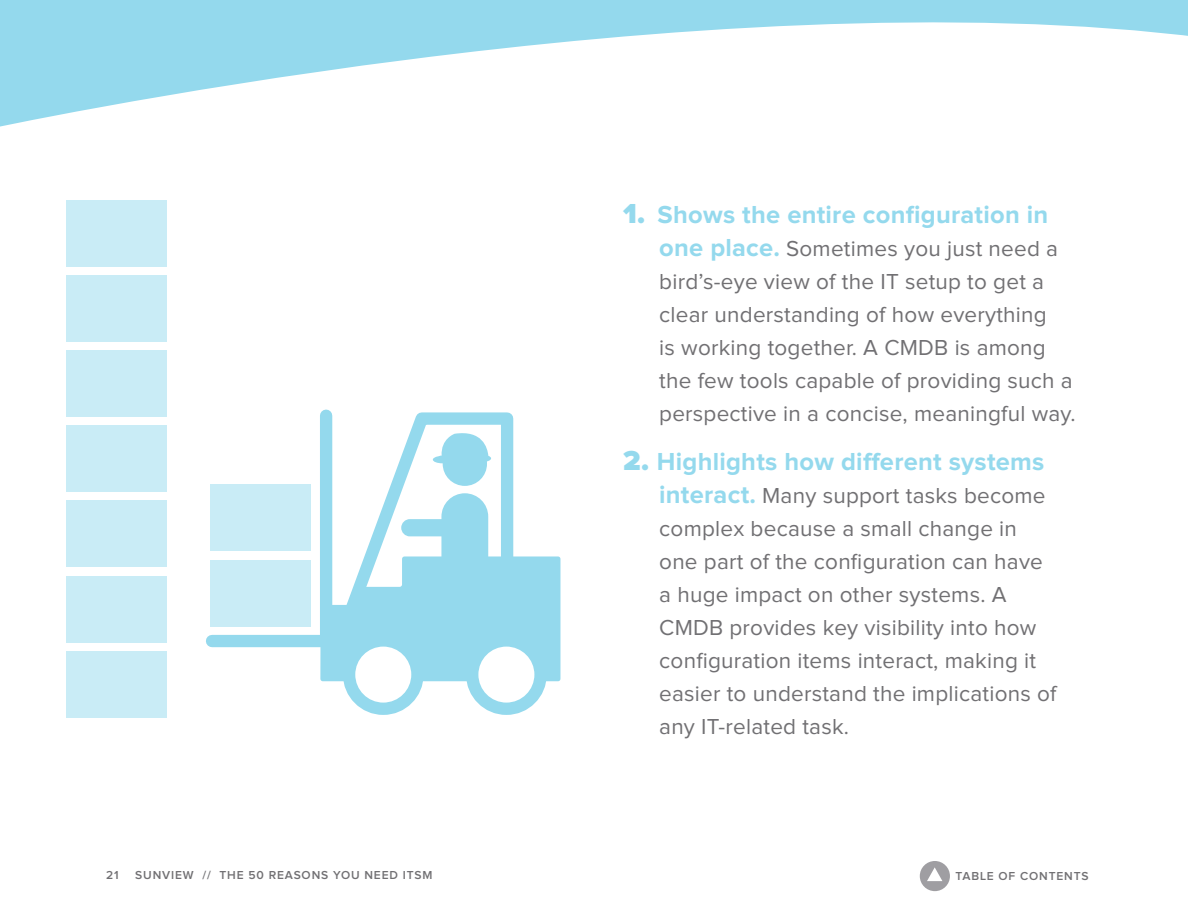
<style>
.page{position:relative;width:1188px;height:918px;background:#fff}
.page>*{position:absolute;margin:0;border:0;box-sizing:border-box;transform-origin:0 0}
.t1{font:700 25.5px "Proxima Nova";letter-spacing:.01em;color:#94d9ed}
.t2{font:22.5px/33px "Proxima Nova";letter-spacing:.01em;color:#717073}
.t3{font:600 12px "Proxima Nova";letter-spacing:.07em;color:#717073}
.s1{font-weight:900;font-size:28.5px}
.s2{font-weight:700;font-size:25.5px;color:#94d9ed}
</style>
<div class="page">
<div style="left:920px;top:861px;width:30px;height:30px;background:#9f9ea2;border-radius:50%"></div>
<svg style="left:927px;top:867px;width:15px;height:14px"></svg>
<svg style="left:0;top:0;width:1188px;height:127px"></svg>
<div style="left:320px;top:556px;width:240px;height:125px;background:#94d9ed"></div>
<svg style="left:206px;top:409px;width:313px;height:244px"></svg>
<svg style="left:349px;top:640px;width:68px;height:69px"></svg>
<div style="left:343px;top:634px;width:81px;height:81px;border:12px solid #94d9ed;border-radius:50%"></div>
<svg style="left:472px;top:640px;width:69px;height:69px"></svg>
<div style="left:466px;top:634px;width:81px;height:81px;border:12px solid #94d9ed;border-radius:50%"></div>
<div style="left:441px;top:493px;width:47px;height:91px;background:#94d9ed;border-radius:23px"></div>
<div style="left:443px;top:442px;width:44px;height:44px;background:#94d9ed;border-radius:50%"></div>
<svg style="left:433px;top:430px;width:58px;height:33px"></svg>
<div style="left:401px;top:519px;width:56px;height:17px;background:#94d9ed;border-radius:9px"></div>
<div style="left:211px;top:560px;width:100px;height:66px;background:#c9ecf6"></div>
<div style="left:211px;top:485px;width:100px;height:66px;background:#c9ecf6"></div>
<div style="left:66px;top:651px;width:100px;height:66px;background:#c9ecf6"></div>
<div style="left:66px;top:576px;width:100px;height:66px;background:#c9ecf6"></div>
<div style="left:66px;top:501px;width:100px;height:66px;background:#c9ecf6"></div>
<div style="left:66px;top:426px;width:100px;height:66px;background:#c9ecf6"></div>
<div style="left:66px;top:351px;width:100px;height:66px;background:#c9ecf6"></div>
<div style="left:66px;top:276px;width:100px;height:66px;background:#c9ecf6"></div>
<div style="left:66px;top:201px;width:100px;height:66px;background:#c9ecf6"></div>
<p class="t1" style="left:623px;top:202px;width:427px"><span class="s1">1.</span> Shows the entire configuration in</p>
<p class="t2" style="left:659px;top:233px;width:418px"><span class="s2">one place.</span> Sometimes you just need a bird’s-eye view of the IT setup to get a clear understanding of how everything<br>is working together. A CMDB is among the few tools capable of providing such a perspective in a concise, meaningful way.</p>
<p class="t1" style="left:623px;top:450px;width:423px"><span class="s1">2.</span> Highlights how different systems</p>
<p class="t2" style="left:659px;top:480px;width:399px"><span class="s2">interact.</span> Many support tasks become complex because a small change in one part of the configuration can have a huge impact on other systems. A CMDB provides key visibility into how configuration items interact, making it easier to understand the implications of any IT-related task.</p>
<p class="t3" style="left:106px;top:870px;width:14px">21</p>
<p class="t3" style="left:135px;top:870px;width:299px">SUNVIEW // THE 50 REASONS YOU NEED ITSM</p>
<p class="t3" style="left:956px;top:871px;width:127px">TABLE OF CONTENTS</p>
</div>
